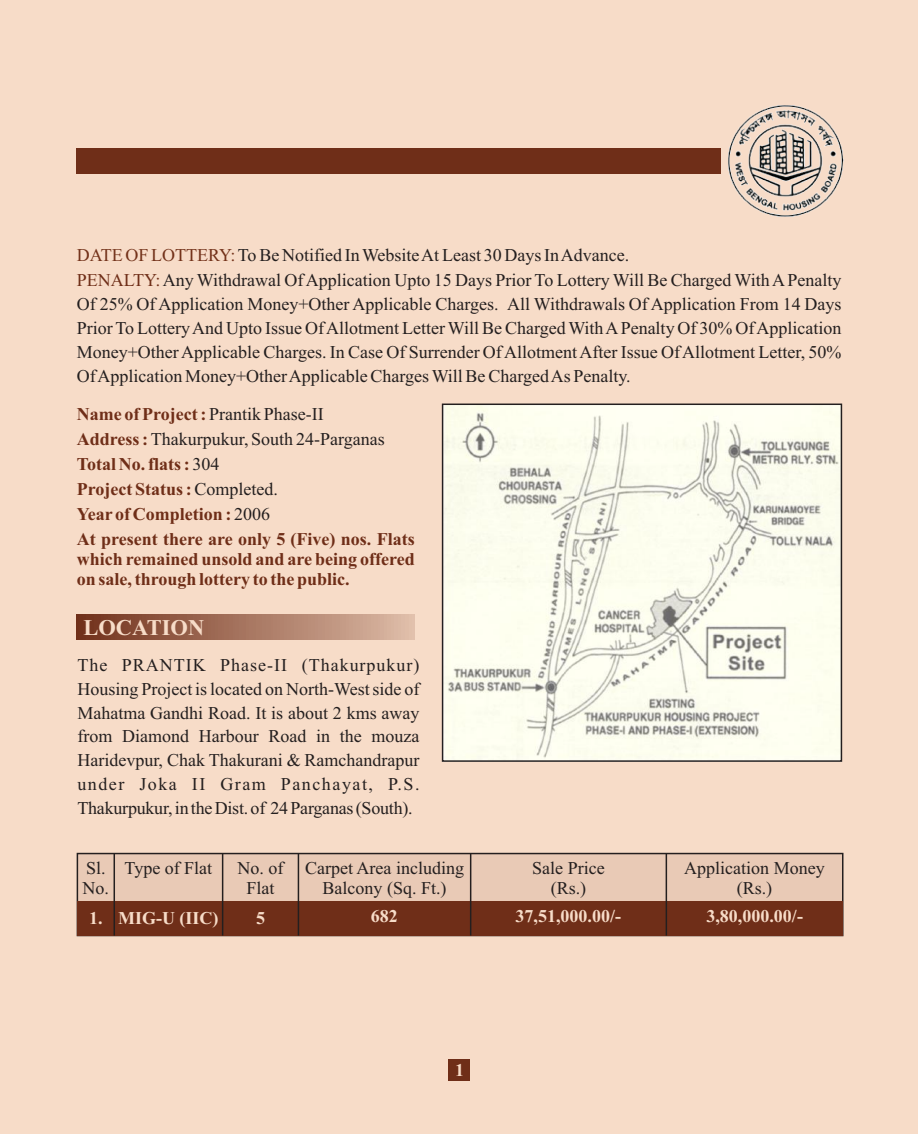
<style>
.page{position:relative;width:918px;height:1134px;background:#f7dcc8}
.page>*{position:absolute;margin:0;border:0;box-sizing:border-box;transform-origin:0 0}
.t1{font:700 22.5px "Times New Roman";color:#f7dcc8}
.t2{font:18px/23.9px "Times New Roman";color:#241f1f;text-align:center}
.t3{font:700 18px/24.9px "Times New Roman";color:#6f2e18}
.t4{font:700 18px "Times New Roman";color:#f7dcc8}
.s1{color:#73321a}
.s2{color:#6f2e18}
.s3{font-weight:400;color:#241f1f}
</style>
<div class="page">
<div style="left:77px;top:614px;width:338px;height:26px;background:linear-gradient(to right,#71301a,#ddbba6)"></div>
<div style="left:76px;top:148px;width:645px;height:26px;background:#6f2e18"></div>
<img style="left:728px;top:105px;width:115px;height:112px">
<img style="left:445px;top:407px;width:394px;height:352px">
<div style="left:77px;top:853px;width:766px;height:83px;background:#e9cab6;border:1px solid #241f1f"></div>
<div style="left:77px;top:901px;width:766px;height:35px;background:#6f2e18"></div>
<hr style="left:298px;top:854px;width:1px;height:82px;background:#241f1f">
<hr style="left:470px;top:854px;width:1px;height:82px;background:#241f1f">
<hr style="left:666px;top:854px;width:1px;height:82px;background:#241f1f">
<hr style="left:222px;top:854px;width:1px;height:82px;background:#241f1f">
<hr style="left:114px;top:854px;width:1px;height:82px;background:#241f1f">
<div style="left:442px;top:404px;width:400px;height:358px;border:2px solid #241f1f"></div>
<div style="left:448px;top:1059px;width:22px;height:21px;background:#6f2e18"></div>
<p class="t2" style="left:77px;top:245px;width:766px;text-align:left"><span class="s1">DATE OF LOTTERY:</span>To Be Notified In Website At Least 30 Days In Advance.<br><span class="s2">PENALTY:</span>Any Withdrawal Of Application Upto 15 Days Prior To Lottery Will Be Charged With APenalty Of 25% Of Application Money+Other Applicable Charges. All Withdrawals Of Application From 14 Days Prior To Lottery And Upto Issue Of Allotment Letter Will Be Charged With APenalty Of 30% Of Application Money+Other Applicable Charges. In Case Of Surrender Of Allotment After Issue Of Allotment Letter, 50% Of Application Money+Other Applicable Charges Will Be Charged As Penalty.</p>
<p class="t3" style="left:77px;top:404px;width:339px">Name of Project :<span class="s3">Prantik Phase-II<br></span>Address :<span class="s3">Thakurpukur, South 24-Parganas<br></span>Total No. flats :<span class="s3">304<br></span>Project Status :<span class="s3">Completed.<br></span>Year of Completion :<span class="s3">2006<br></span>At present there are only 5 (Five) nos. Flats</p>
<p class="t3" style="left:77px;top:551px;width:339px;line-height:20px">which remained unsold and are being offered on sale, through lottery to the public.</p>
<p class="t1" style="left:83px;top:619px;width:122px">LOCATION</p>
<p class="t2" style="left:77px;top:654px;width:344px;text-align:justify">The PRANTIK Phase-II (Thakurpukur)<br>Housing Project is located on North-West side of Mahatma Gandhi Road. It is about 2 kms away from Diamond Harbour Road in the mouza Haridevpur, Chak Thakurani &amp; Ramchandrapur under Joka II Gram Panchayat, P.S.<br>Thakurpukur,intheDist.of 24Parganas(South).</p>
<p class="t2" style="left:83px;top:860px;width:28px;line-height:20px;text-align:left">Sl.<br>No.</p>
<p class="t2" style="left:125px;top:858px;width:89px">Type of Flat</p>
<p class="t2" style="left:238px;top:860px;width:47px;line-height:20px">No. of<br>Flat</p>
<p class="t2" style="left:305px;top:860px;width:160px;line-height:20px">Carpet Area including<br>Balcony (Sq. Ft.)</p>
<p class="t2" style="left:532px;top:860px;width:74px;line-height:20px">Sale Price (Rs.)</p>
<p class="t2" style="left:684px;top:860px;width:142px;line-height:20px">Application Money (Rs.)</p>
<p class="t4" style="left:89px;top:912px;width:131px">1. MIG-U (IIC)</p>
<p class="t4" style="left:256px;top:912px;width:10px">5</p>
<p class="t4" style="left:371px;top:909px;width:29px">682</p>
<p class="t4" style="left:516px;top:909px;width:107px">37,51,000.00/-</p>
<p class="t4" style="left:706px;top:909px;width:98px">3,80,000.00/-</p>
<p class="t4" style="left:455px;top:1064px;width:10px">1</p>
</div>
